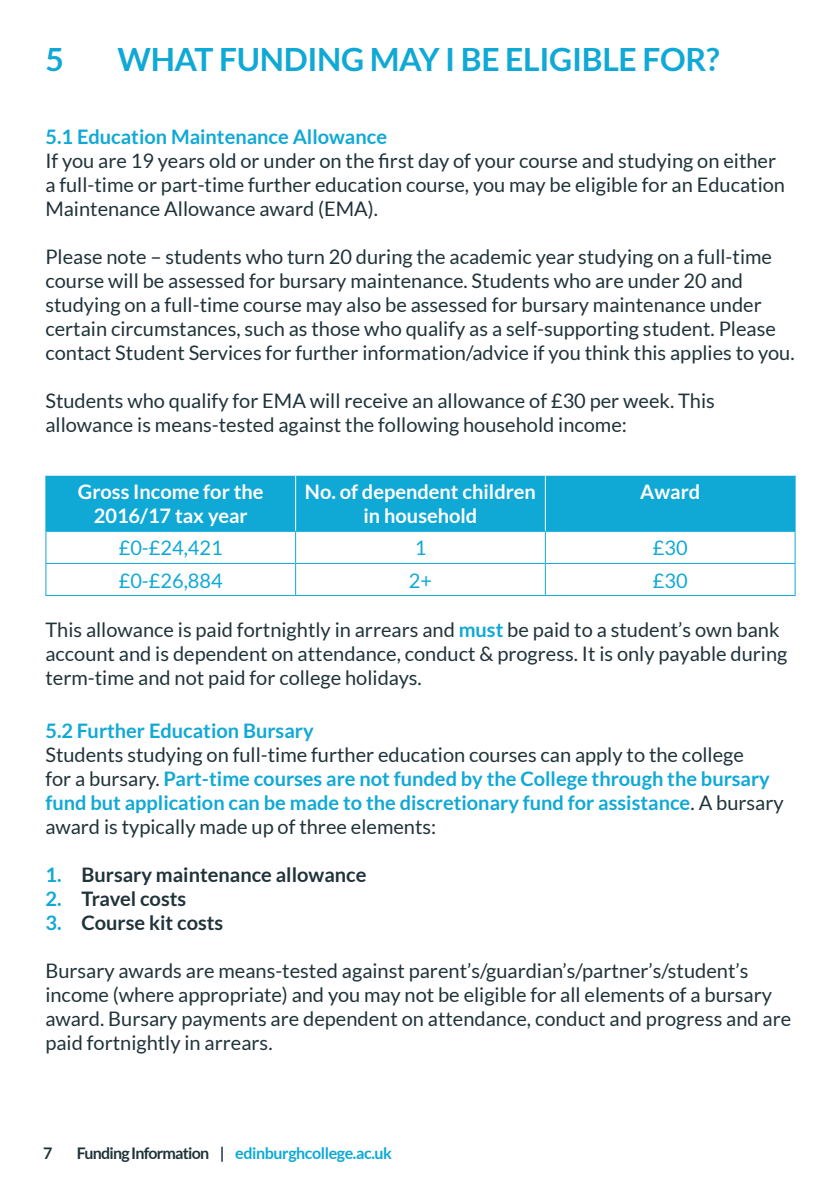
<style>
.page{position:relative;width:840px;height:1191px;background:#fff}
.page>*{position:absolute;margin:0;border:0;box-sizing:border-box;transform-origin:0 0}
.t1{font:700 32px "Lato";letter-spacing:-.01em;color:#10a9d6}
.t2{font:20px/24px "Lato";color:#21333a}
.t3{font:700 20px/24px "Lato";color:#fff;text-align:center}
.t4{font:700 20px "Lato";color:#10a9d6}
.t5{font:700 20px "Lato";color:#21333a}
.t6{font:20px "Lato";color:#10a9d6}
.t7{font:700 16px "Lato";letter-spacing:-.025em;color:#0ca9d7}
.t8{font:700 16px "Lato";color:#21333a}
.s1{font-weight:700;color:#10a9d6}
.s2{color:#10a9d6}
.s3{color:#21333a}
</style>
<div class="page">
<div style="left:46px;top:476px;width:748px;height:55px;background:#10a9d6"></div>
<hr style="left:45px;top:532px;width:1px;height:31px;background:#10a9d6">
<hr style="left:295px;top:531px;width:250px;height:1px;background:#10a9d6">
<hr style="left:295px;top:532px;width:1px;height:31px;background:#10a9d6">
<hr style="left:544px;top:532px;width:1px;height:31px;background:#10a9d6">
<hr style="left:794px;top:532px;width:1px;height:31px;background:#10a9d6">
<hr style="left:45px;top:563px;width:250px;height:1px;background:#10a9d6">
<hr style="left:45px;top:564px;width:1px;height:31px;background:#10a9d6">
<hr style="left:45px;top:595px;width:250px;height:1px;background:#10a9d6">
<hr style="left:295px;top:563px;width:250px;height:1px;background:#10a9d6">
<hr style="left:295px;top:564px;width:1px;height:31px;background:#10a9d6">
<hr style="left:295px;top:595px;width:250px;height:1px;background:#10a9d6">
<hr style="left:545px;top:563px;width:250px;height:1px;background:#10a9d6">
<hr style="left:544px;top:564px;width:1px;height:31px;background:#10a9d6">
<hr style="left:794px;top:564px;width:1px;height:31px;background:#10a9d6">
<hr style="left:545px;top:595px;width:250px;height:1px;background:#10a9d6">
<hr style="left:544px;top:476px;width:1px;height:55px;background:#fff">
<hr style="left:794px;top:476px;width:1px;height:55px;background:#10a9d6">
<hr style="left:545px;top:531px;width:250px;height:1px;background:#10a9d6">
<hr style="left:295px;top:476px;width:1px;height:55px;background:#fff">
<hr style="left:45px;top:476px;width:1px;height:55px;background:#10a9d6">
<hr style="left:45px;top:531px;width:250px;height:1px;background:#10a9d6">
<h1 class="t1" style="left:45px;top:41px;width:20px">5</h1>
<h1 class="t1" style="left:117px;top:41px;width:603px">WHAT FUNDING MAY I BE ELIGIBLE FOR?</h1>
<p class="t4" style="left:45px;top:125px;width:343px">5.1 Education Maintenance Allowance</p>
<p class="t2" style="left:45px;top:148px;width:740px">If you are 19 years old or under on the first day of your course and studying on either a full-time or part-time further education course, you may be eligible for an Education<br>Maintenance Allowance award (EMA).</p>
<p class="t2" style="left:45px;top:244px;width:750px">Please note – students who turn 20 during the academic year studying on a full-time course will be assessed for bursary maintenance. Students who are under 20 and studying on a full-time course may also be assessed for bursary maintenance under certain circumstances, such as those who qualify as a self-supporting student. Please contact Student Services for further information/advice if you think this applies to you.</p>
<p class="t2" style="left:45px;top:388px;width:670px">Students who qualify for EMA will receive an allowance of £30 per week. This allowance is means-tested against the following household income:</p>
<p class="t3" style="left:78px;top:480px;width:187px">Gross Income for the<br>2016/17 tax year</p>
<p class="t3" style="left:305px;top:480px;width:232px">No. of dependent children in household</p>
<p class="t3" style="left:639px;top:480px;width:62px">Award</p>
<p class="t6" style="left:119px;top:537px;width:105px">£0-£24,421</p>
<p class="t6" style="left:414px;top:537px;width:13px">1</p>
<p class="t6" style="left:652px;top:537px;width:36px">£30</p>
<p class="t6" style="left:119px;top:569px;width:105px">£0-£26,884</p>
<p class="t6" style="left:408px;top:569px;width:25px">2+</p>
<p class="t6" style="left:652px;top:569px;width:36px">£30</p>
<p class="t2" style="left:45px;top:617px;width:743px">This allowance is paid fortnightly in arrears and <span class="s1">must</span> be paid to a student’s own bank account and is dependent on attendance, conduct &amp; progress. It is only payable during term-time and not paid for college holidays.</p>
<p class="t4" style="left:45px;top:719px;width:270px">5.2 Further Education Bursary</p>
<p class="t2" style="left:45px;top:742px;width:739px">Students studying on full-time further education courses can apply to the college<br>for a bursary. <span class="s1">Part-time courses are not funded by the College through the bursary fund but application can be made to the discretionary fund for assistance</span>. A bursary award is typically made up of three elements:</p>
<p class="t5" style="left:45px;top:863px;width:322px"><span class="s2">1.</span> Bursary maintenance allowance</p>
<p class="t5" style="left:45px;top:887px;width:142px"><span class="s2">2.</span> Travel costs</p>
<p class="t5" style="left:45px;top:911px;width:179px"><span class="s2">3.</span> Course kit costs</p>
<p class="t2" style="left:45px;top:958px;width:747px">Bursary awards are means-tested against parent’s/guardian’s/partner’s/student’s income (where appropriate) and you may not be eligible for all elements of a bursary award. Bursary payments are dependent on attendance, conduct and progress and are paid fortnightly in arrears.</p>
<p class="t8" style="left:43px;top:1143px;width:11px">7</p>
<p class="t7" style="left:77px;top:1143px;width:316px"><span class="s3">Funding Information |</span> edinburghcollege.ac.uk</p>
</div>
